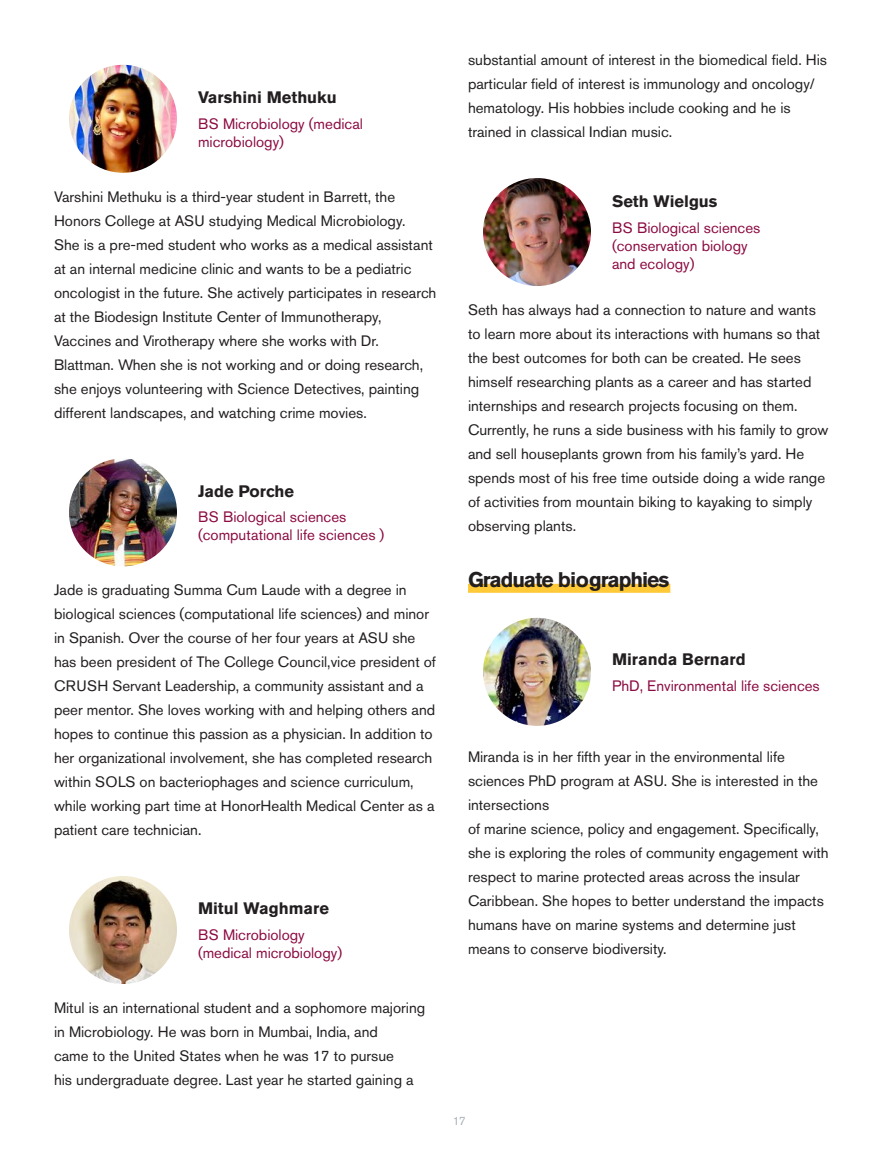
<style>
.page{position:relative;width:891px;height:1161px;background:#fff}
.page>*{position:absolute;margin:0;border:0;box-sizing:border-box;transform-origin:0 0}
.award_header{font:700 21px "Akzidenz Grotesk Std";letter-spacing:-.05em;color:#231f20}
._01_bio_name{font:700 16.5px "Akzidenz Grotesk Std";color:#231f20}
._05_bio_text_copy{font:15px/24px "Akzidenz Grotesk Std";color:#231f20}
._03_major{font:15px/18px "Akzidenz Grotesk Std";color:#8c0b42}
.t1{font:12px "Akzidenz Grotesk Std";color:#5a676e}
</style>
<div class="page">
<img style="left:69px;top:65px;width:108px;height:108px;border-radius:54px">
<img style="left:69px;top:458px;width:108px;height:108px;border-radius:54px">
<img style="left:69px;top:876px;width:108px;height:108px;border-radius:54px">
<div style="left:468px;top:584px;width:202px;height:9px;background:#ffc938"></div>
<img style="left:483px;top:178px;width:108px;height:108px;border-radius:54px">
<img style="left:483px;top:618px;width:108px;height:108px;border-radius:54px">
<p class="_01_bio_name" style="left:198px;top:88px;width:140px">Varshini Methuku</p>
<p class="_03_major" style="left:198px;top:114px;width:167px">BS Microbiology (medical microbiology)</p>
<p class="_05_bio_text_copy" style="left:54px;top:184px;width:384px">Varshini Methuku is a third-year student in Barrett, the Honors College at ASU studying Medical Microbiology.<br>She is a pre-med student who works as a medical assistant at an internal medicine clinic and wants to be a pediatric oncologist in the future. She actively participates in research at the Biodesign Institute Center of Immunotherapy, Vaccines and Virotherapy where she works with Dr.<br>Blattman. When she is not working and or doing research, she enjoys volunteering with Science Detectives, painting different landscapes, and watching crime movies.</p>
<p class="_01_bio_name" style="left:198px;top:482px;width:98px">Jade Porche</p>
<p class="_03_major" style="left:198px;top:508px;width:188px">BS Biological sciences (computational life sciences )</p>
<p class="_05_bio_text_copy" style="left:54px;top:578px;width:384px">Jade is graduating Summa Cum Laude with a degree in biological sciences (computational life sciences) and minor in Spanish. Over the course of her four years at ASU she has been president of The College Council,vice president of CRUSH Servant Leadership, a community assistant and a peer mentor. She loves working with and helping others and hopes to continue this passion as a physician. In addition to her organizational involvement, she has completed research within SOLS on bacteriophages and science curriculum, while working part time at HonorHealth Medical Center as a patient care technician.</p>
<p class="_01_bio_name" style="left:198px;top:899px;width:132px">Mitul Waghmare</p>
<p class="_03_major" style="left:198px;top:926px;width:146px">BS Microbiology (medical microbiology)</p>
<p class="_05_bio_text_copy" style="left:54px;top:995px;width:373px">Mitul is an international student and a sophomore majoring in Microbiology. He was born in Mumbai, India, and<br>came to the United States when he was 17 to pursue<br>his undergraduate degree. Last year he started gaining a</p>
<p class="_05_bio_text_copy" style="left:468px;top:48px;width:361px">substantial amount of interest in the biomedical field. His particular field of interest is immunology and oncology/ hematology. His hobbies include cooking and he is trained in classical Indian music.</p>
<p class="_01_bio_name" style="left:612px;top:192px;width:107px">Seth Wielgus</p>
<p class="_03_major" style="left:612px;top:219px;width:150px">BS Biological sciences (conservation biology and ecology)</p>
<p class="_05_bio_text_copy" style="left:468px;top:298px;width:362px">Seth has always had a connection to nature and wants to learn more about its interactions with humans so that the best outcomes for both can be created. He sees himself researching plants as a career and has started internships and research projects focusing on them.<br>Currently, he runs a side business with his family to grow and sell houseplants grown from his family’s yard. He spends most of his free time outside doing a wide range of activities from mountain biking to kayaking to simply observing plants.</p>
<p class="award_header" style="left:468px;top:567px;width:203px">Graduate biographies</p>
<p class="_01_bio_name" style="left:612px;top:650px;width:135px">Miranda Bernard</p>
<p class="_03_major" style="left:612px;top:676px;width:209px">PhD, Environmental life sciences</p>
<p class="_05_bio_text_copy" style="left:468px;top:745px;width:362px">Miranda is in her fifth year in the environmental life sciences PhD program at ASU. She is interested in the intersections<br>of marine science, policy and engagement. Specifically, she is exploring the roles of community engagement with respect to marine protected areas across the insular Caribbean. She hopes to better understand the impacts humans have on marine systems and determine just means to conserve biodiversity.</p>
<p class="t1" style="left:452px;top:1114px;width:15px">17</p>
</div>
